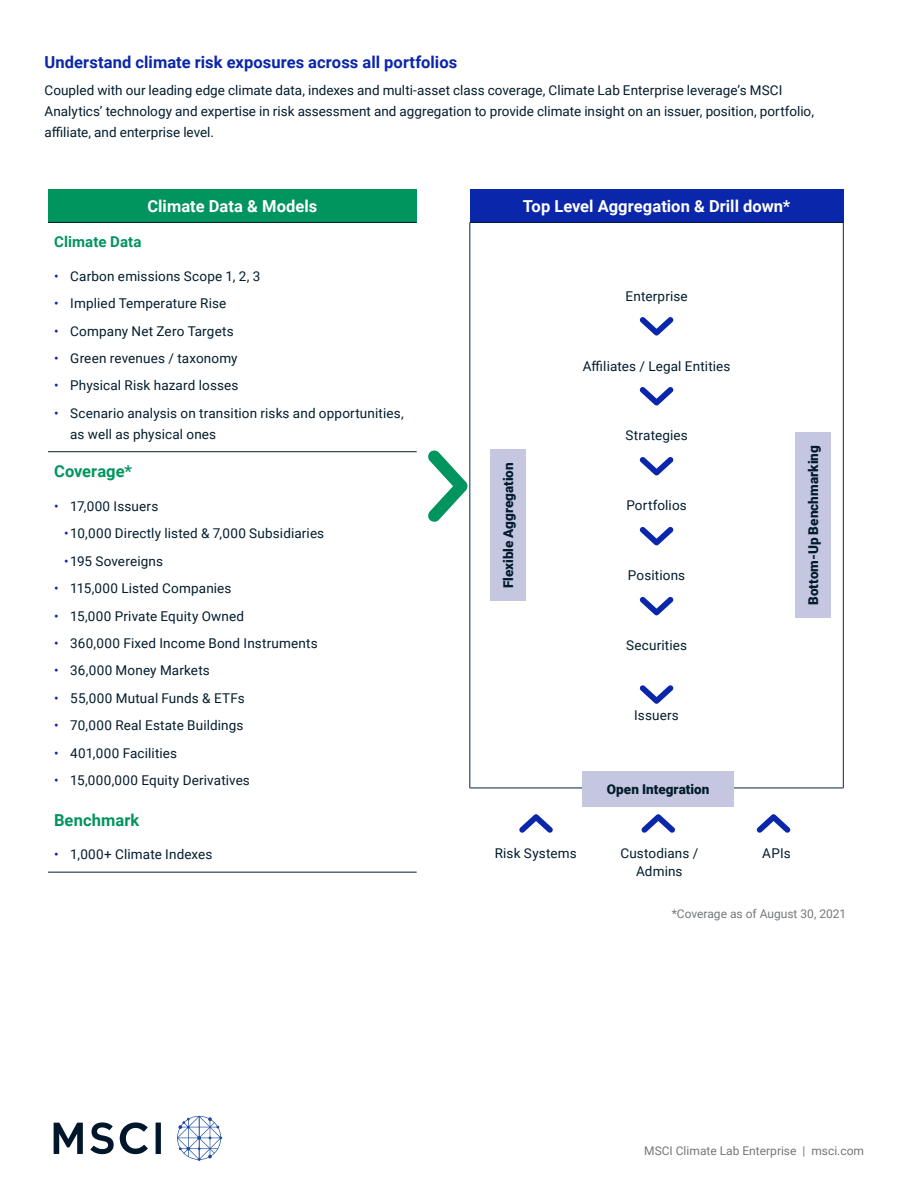
<style>
.page{position:relative;width:918px;height:1188px;background:#fff}
.page>*{position:absolute;margin:0;border:0;box-sizing:border-box;transform-origin:0 0}
.Felsorolás{font:700 16.5px "Roboto";letter-spacing:.005em;color:#0a26aa}
.Felsorolás-2{font:700 16.5px "Roboto";letter-spacing:.005em;color:#fff}
.Felsorolás-3{font:700 16.5px "Roboto";letter-spacing:.005em;color:#00945e}
.Felsorolás-4{font:700 15px "Roboto";letter-spacing:.01em;color:#00945e}
.Felsorolás-5{font:13.5px/21px "Roboto";letter-spacing:.01em;color:#031c2d}
.Felsorolás-6{font:900 13.5px "Roboto";letter-spacing:.005em;color:#031c2d}
.Title_bottom_right{font:12px "Roboto";color:#74777b}
.s1{color:#0a26aa}
</style>
<div class="page">
<svg style="left:54px;top:1123px;width:29px;height:31px"></svg>
<div style="left:156px;top:1123px;width:5px;height:31px;background:#00162a"></div>
<svg style="left:120px;top:1122px;width:28px;height:32px"></svg>
<svg style="left:90px;top:1122px;width:24px;height:32px"></svg>
<svg style="left:177px;top:1116px;width:45px;height:45px"></svg>
<div style="left:48px;top:189px;width:369px;height:33px;background:#00945e"></div>
<hr style="left:48px;top:451px;width:369px;height:1px;background:#031c2d">
<hr style="left:48px;top:872px;width:369px;height:1px;background:#031c2d">
<hr style="left:48px;top:222px;width:369px;height:1px;background:#031c2d">
<div style="left:470px;top:189px;width:373px;height:33px;background:#0a26aa"></div>
<hr style="left:470px;top:223px;width:1px;height:565px;background:#002a3b">
<hr style="left:843px;top:223px;width:1px;height:565px;background:#002a3b">
<hr style="left:470px;top:788px;width:374px;height:1px;background:#002a3b">
<hr style="left:470px;top:222px;width:374px;height:1px;background:#031c2d">
<svg style="left:640px;top:317px;width:34px;height:19px"></svg>
<svg style="left:640px;top:387px;width:34px;height:19px"></svg>
<svg style="left:640px;top:457px;width:34px;height:18px"></svg>
<svg style="left:640px;top:527px;width:34px;height:18px"></svg>
<svg style="left:640px;top:597px;width:34px;height:18px"></svg>
<svg style="left:640px;top:685px;width:34px;height:19px"></svg>
<div style="left:490px;top:450px;width:36px;height:151px;background:#c4c7df"></div>
<div style="left:583px;top:771px;width:151px;height:36px;background:#c4c7df"></div>
<div style="left:795px;top:433px;width:36px;height:185px;background:#c4c7df"></div>
<svg style="left:428px;top:450px;width:40px;height:72px"></svg>
<svg style="left:519px;top:814px;width:34px;height:19px"></svg>
<svg style="left:641px;top:814px;width:34px;height:19px"></svg>
<svg style="left:757px;top:814px;width:34px;height:19px"></svg>
<p class="Felsorolás" style="left:44px;top:50px;width:414px">Understand climate risk exposures across all portfolios</p>
<p class="Felsorolás-5" style="left:44px;top:79px;width:771px">Coupled with our leading edge climate data, indexes and multi-asset class coverage, Climate Lab Enterprise leverage’s MSCI<br>Analytics’ technology and expertise in risk assessment and aggregation to provide climate insight on an issuer, position, portfolio, affiliate, and enterprise level.</p>
<p class="Felsorolás-2" style="left:147px;top:194px;width:172px">Climate Data &amp; Models</p>
<p class="Felsorolás-4" style="left:54px;top:231px;width:89px">Climate Data</p>
<p class="Felsorolás-5" style="left:54px;top:265px;width:208px"><span class="s1">•</span> Carbon emissions Scope 1, 2, 3</p>
<p class="Felsorolás-5" style="left:54px;top:292px;width:174px"><span class="s1">•</span> Implied Temperature Rise</p>
<p class="Felsorolás-5" style="left:54px;top:320px;width:181px"><span class="s1">•</span> Company Net Zero Targets</p>
<p class="Felsorolás-5" style="left:54px;top:347px;width:185px"><span class="s1">•</span> Green revenues / taxonomy</p>
<p class="Felsorolás-5" style="left:54px;top:375px;width:186px"><span class="s1">•</span> Physical Risk hazard losses</p>
<p class="Felsorolás-5" style="left:70px;top:402px;width:335px;text-indent:-16px"><span class="s1">•</span> Scenario analysis on transition risks and opportunities, as well as physical ones</p>
<p class="Felsorolás-3" style="left:54px;top:459px;width:80px">Coverage*</p>
<p class="Felsorolás-5" style="left:54px;top:495px;width:106px"><span class="s1">•</span> 17,000 Issuers</p>
<p class="Felsorolás-5" style="left:64px;top:522px;width:262px"><span class="s1">•</span>10,000 Directly listed &amp; 7,000 Subsidiaries</p>
<p class="Felsorolás-5" style="left:64px;top:550px;width:100px"><span class="s1">•</span>195 Sovereigns</p>
<p class="Felsorolás-5" style="left:54px;top:577px;width:179px"><span class="s1">•</span> 115,000 Listed Companies</p>
<p class="Felsorolás-5" style="left:54px;top:605px;width:192px"><span class="s1">•</span> 15,000 Private Equity Owned</p>
<p class="Felsorolás-5" style="left:54px;top:632px;width:265px"><span class="s1">•</span> 360,000 Fixed Income Bond Instruments</p>
<p class="Felsorolás-5" style="left:54px;top:660px;width:157px"><span class="s1">•</span> 36,000 Money Markets</p>
<p class="Felsorolás-5" style="left:54px;top:687px;width:192px"><span class="s1">•</span> 55,000 Mutual Funds &amp; ETFs</p>
<p class="Felsorolás-5" style="left:54px;top:715px;width:191px"><span class="s1">•</span> 70,000 Real Estate Buildings</p>
<p class="Felsorolás-5" style="left:54px;top:742px;width:125px"><span class="s1">•</span> 401,000 Facilities</p>
<p class="Felsorolás-5" style="left:54px;top:770px;width:197px"><span class="s1">•</span> 15,000,000 Equity Derivatives</p>
<p class="Felsorolás-3" style="left:54px;top:808px;width:87px">Benchmark</p>
<p class="Felsorolás-5" style="left:54px;top:844px;width:160px"><span class="s1">•</span> 1,000+ Climate Indexes</p>
<p class="Felsorolás-2" style="left:523px;top:194px;width:269px">Top Level Aggregation &amp; Drill down*</p>
<p class="Felsorolás-5" style="left:625px;top:285px;width:64px">Enterprise</p>
<p class="Felsorolás-5" style="left:583px;top:355px;width:149px">Affiliates / Legal Entities</p>
<p class="Felsorolás-6" style="left:499px;top:588px;width:127px;rotate:-90deg">Flexible Aggregation</p>
<p class="Felsorolás-5" style="left:625px;top:425px;width:64px">Strategies</p>
<p class="Felsorolás-5" style="left:626px;top:495px;width:62px">Portfolios</p>
<p class="Felsorolás-5" style="left:628px;top:565px;width:59px">Positions</p>
<p class="Felsorolás-5" style="left:626px;top:635px;width:62px">Securities</p>
<p class="Felsorolás-5" style="left:634px;top:705px;width:46px">Issuers</p>
<p class="Felsorolás-6" style="left:607px;top:780px;width:104px">Open Integration</p>
<p class="Felsorolás-6" style="left:804px;top:605px;width:161px;rotate:-90deg">Bottom-Up Benchmarking</p>
<p class="Felsorolás-5" style="left:495px;top:842px;width:84px">Risk Systems</p>
<p class="Felsorolás-5" style="left:620px;top:842px;width:79px">Custodians /</p>
<p class="Felsorolás-5" style="left:762px;top:842px;width:30px">APIs</p>
<p class="Felsorolás-5" style="left:636px;top:860px;width:48px">Admins</p>
<p class="Title_bottom_right" style="left:672px;top:906px;width:176px">*Coverage as of August 30, 2021</p>
<p class="Title_bottom_right" style="left:644px;top:1142px;width:221px">MSCI Climate Lab Enterprise | msci.com</p>
</div>
